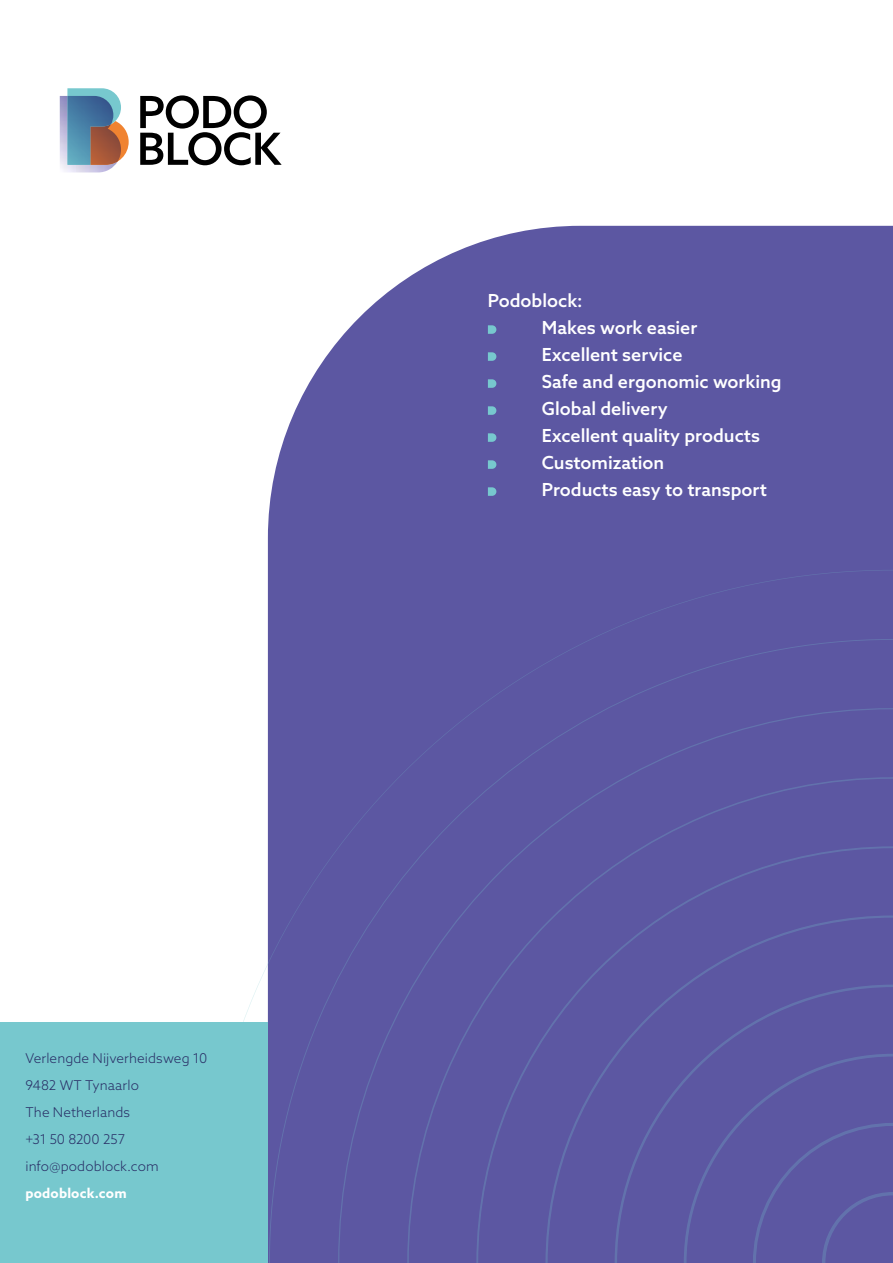
<style>
.page{position:relative;width:893px;height:1263px;background:#fff}
.page>*{position:absolute;margin:0;border:0;box-sizing:border-box;transform-origin:0 0}
.t1{font:500 18px/27px "Azo Sans";color:#fff}
.t2{font:300 13.5px/27px "Azo Sans";letter-spacing:.005em;color:#292e66}
.t3{font:700 13.5px "Azo Sans";letter-spacing:.015em;color:#fff}
</style>
<div class="page">
<svg style="left:268px;top:226px;width:625px;height:344px;background:#6b67ab"></svg>
<div style="left:243px;top:570px;width:650px;height:693px;background:#5c57a2"></div>
<div style="left:0;top:1022px;width:268px;height:241px;background:#77c8ce"></div>
<svg style="left:140px;top:95px;width:142px;height:70px"></svg>
<svg style="left:67px;top:88px;width:62px;height:71px"></svg>
<img style="left:60px;top:96px;width:58px;height:76px">
<img style="left:113px;top:124px;width:8px;height:41px">
<img style="left:67px;top:96px;width:46px;height:69px">
<svg style="left:488px;top:325px;width:8px;height:9px"></svg>
<svg style="left:488px;top:352px;width:8px;height:9px"></svg>
<svg style="left:488px;top:379px;width:8px;height:9px"></svg>
<svg style="left:488px;top:406px;width:8px;height:9px"></svg>
<svg style="left:488px;top:433px;width:8px;height:9px"></svg>
<svg style="left:488px;top:460px;width:8px;height:9px"></svg>
<svg style="left:488px;top:487px;width:8px;height:9px"></svg>
<p class="t2" style="left:26px;top:1044px;width:183px">Verlengde Nijverheidsweg 10<br>9482 WT Tynaarlo<br>The Netherlands<br>+31 50 8200 257 info@podoblock.com</p>
<p class="t3" style="left:26px;top:1184px;width:103px">podoblock.com</p>
<p class="t1" style="left:542px;top:287px;width:241px;text-indent:-54px">Podoblock:<br>Makes work easier<br>Excellent service<br>Safe and ergonomic working<br>Global delivery<br>Excellent quality products<br>Customization<br>Products easy to transport</p>
</div>
